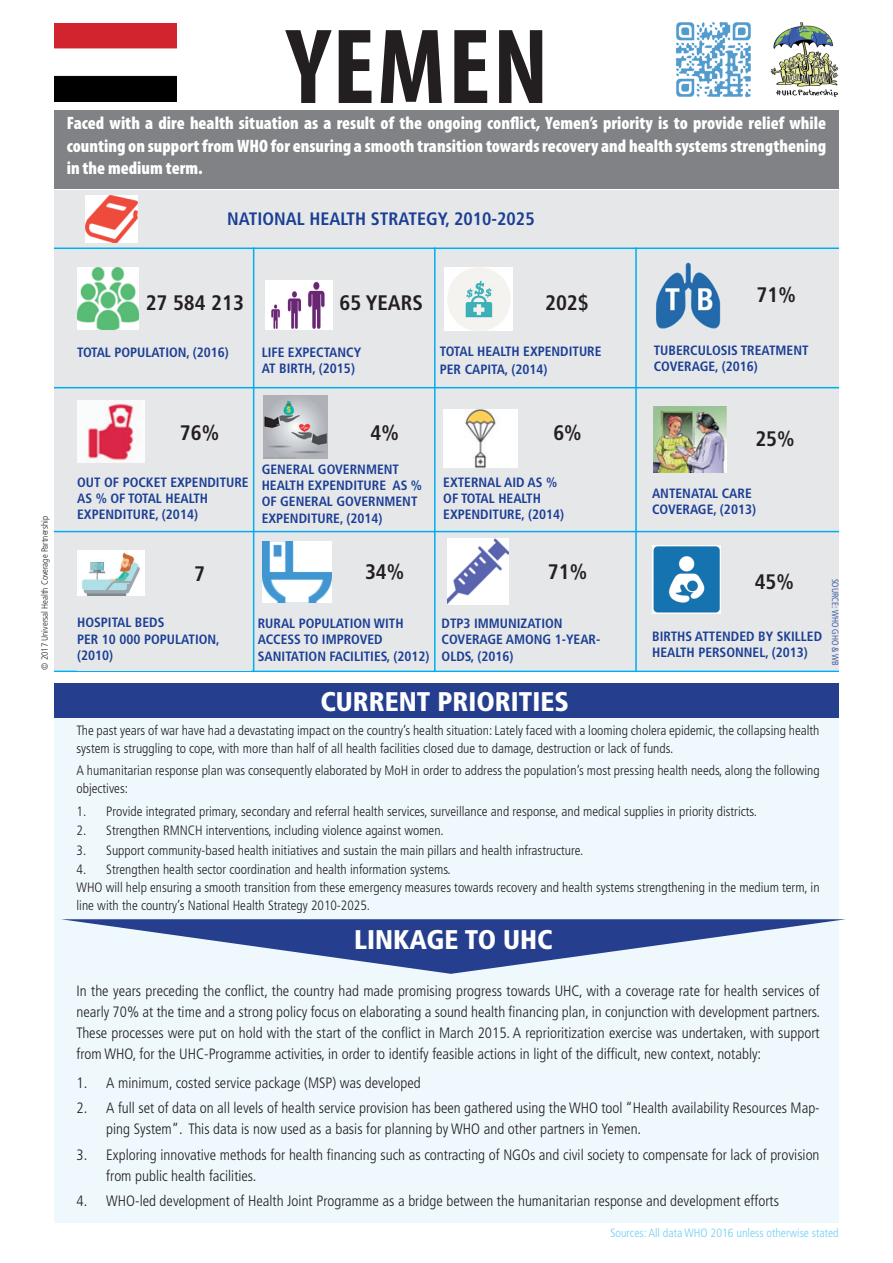
<style>
.page{position:relative;width:893px;height:1263px;background:#fff}
.page>*{position:absolute;margin:0;border:0;box-sizing:border-box;transform-origin:0 0}
.t1{font:700 condensed 108px "Myriad Pro";letter-spacing:.02em;color:#231f20}
.t2{font:900 condensed 33px "Frutiger LT Std";color:#fff}
.t3{font:900 condensed 27px "Frutiger LT Std";color:#fff}
.t4{font:700 condensed 21px "Frutiger LT Std";color:#231f20}
.t5{font:900 condensed 18px/22.5px "Myriad Pro";color:#fff;text-align:justify}
.t6{font:700 condensed 18px "Frutiger LT Std";color:#1b3f94}
.t7{font:300 condensed 15px/21px "Frutiger LT Std";color:#231f20}
.t8{font:300 condensed 13.5px/18px "Frutiger LT Std";color:#231f20}
.t9{font:700 condensed 13.5px/16.2px "Frutiger LT Std";color:#1b3f94}
.t10{font:300 condensed 12px "Frutiger LT Std";color:#6ed0f6}
.t11{font:300 condensed 9px "Frutiger LT Std";color:#231f20}
.t12{font:300 condensed 9px "Frutiger LT Std";color:#1b3f94}
</style>
<div class="page">
<div style="left:55px;top:943px;width:784px;height:279px;background:#eef8fd"></div>
<img style="left:770px;top:22px;width:68px;height:74px">
<img style="left:675px;top:22px;width:76px;height:76px">
<div style="left:54px;top:111px;width:785px;height:78px;background:#808285"></div>
<div style="left:54px;top:684px;width:785px;height:34px;background:#253f8e"></div>
<div style="left:55px;top:719px;width:784px;height:226px;background:#eef8fd"></div>
<svg style="left:61px;top:919px;width:785px;height:55px"></svg>
<hr style="left:54px;top:670px;width:785px;height:2px;background:#00aeef">
<img style="left:54px;top:23px;width:122px;height:78px">
<div style="left:54px;top:191px;width:785px;height:479px;background:#e6e7e9"></div>
<img style="left:77px;top:268px;width:62px;height:61px">
<div style="left:77px;top:617px;width:173px;height:54px;background:#e6e7e9"></div>
<img style="left:265px;top:281px;width:67px;height:49px">
<img style="left:444px;top:268px;width:68px;height:62px">
<img style="left:77px;top:401px;width:68px;height:62px">
<img style="left:263px;top:395px;width:64px;height:64px">
<img style="left:443px;top:409px;width:75px;height:58px">
<img style="left:77px;top:550px;width:68px;height:46px">
<img style="left:263px;top:542px;width:69px;height:61px">
<img style="left:447px;top:538px;width:62px;height:66px">
<img style="left:656px;top:262px;width:65px;height:67px">
<img style="left:653px;top:406px;width:73px;height:66px">
<img style="left:652px;top:545px;width:69px;height:69px">
<hr style="left:54px;top:387px;width:785px;height:1px;background:#00aeef">
<hr style="left:54px;top:247px;width:785px;height:2px;background:#00aeef">
<hr style="left:54px;top:531px;width:785px;height:1px;background:#00aeef">
<hr style="left:253px;top:247px;width:1px;height:424px;background:#00aeef">
<hr style="left:434px;top:247px;width:2px;height:424px;background:#00aeef">
<hr style="left:635px;top:247px;width:2px;height:424px;background:#00aeef">
<img style="left:86px;top:195px;width:51px;height:47px">
<h1 class="t1" style="left:287px;top:7px;width:263px">YEMEN</h1>
<p class="t5" style="left:67px;top:112px;width:761px">Faced with a dire health situation as a result of the ongoing conflict, Yemen’s priority is to provide relief while counting on support from WHO for ensuring a smooth transition towards recovery and health systems strengthening in the medium term.</p>
<p class="t6" style="left:227px;top:208px;width:193px">NATIONAL HEALTH STRATEGY</p>
<p class="t6" style="left:445px;top:208px;width:91px">, 2010-2025</p>
<p class="t11" style="left:40px;top:670px;width:155px;rotate:-90deg">© 2017 Universal Health Coverage Partnership</p>
<h3 class="t4" style="left:146px;top:290px;width:100px">27 584 213</h3>
<h3 class="t4" style="left:340px;top:290px;width:73px">65 YEARS</h3>
<h3 class="t4" style="left:545px;top:290px;width:45px">202$</h3>
<h3 class="t4" style="left:756px;top:282px;width:41px">71%</h3>
<p class="t9" style="left:77px;top:344px;width:153px">TOTAL POPULATION, (2016)</p>
<p class="t9" style="left:654px;top:342px;width:156px">TUBERCULOSIS TREATMENT<br>COVERAGE, (2016)</p>
<p class="t9" style="left:440px;top:342px;width:163px;line-height:18px">TOTAL HEALTH EXPENDITURE<br>PER CAPITA, (2014)</p>
<p class="t9" style="left:262px;top:344px;width:101px">LI FE EXPECTAN CY<br>AT BIRTH, (2015)</p>
<h3 class="t4" style="left:180px;top:420px;width:41px">76%</h3>
<p class="t9" style="left:77px;top:474px;width:165px">OUT OF POCKET EXPENDITURE<br>AS % OF TOTAL HEALTH<br>EXPENDITURE, (2014)</p>
<h3 class="t4" style="left:370px;top:420px;width:30px">4%</h3>
<p class="t9" style="left:262px;top:461px;width:162px">GENERAL GOVERNMENT<br>HEALTH EXPENDITURE AS %<br>OF GENERAL GOVERNMENT<br>EXPENDITURE, (2014)</p>
<h3 class="t4" style="left:553px;top:420px;width:30px">6%</h3>
<h3 class="t4" style="left:755px;top:426px;width:41px">25%</h3>
<p class="t9" style="left:443px;top:474px;width:122px;text-indent:61px">AID AS %<br>OF TOTAL HEALTH<br>EXPENDITURE, (2014)</p>
<p class="t9" style="left:443px;top:474px;width:44px">EXTERNAL</p>
<p class="t9" style="left:652px;top:485px;width:106px">ANTENATAL CARE<br>COVERAGE, (2013)</p>
<h3 class="t4" style="left:194px;top:561px;width:12px">7</h3>
<h3 class="t4" style="left:365px;top:559px;width:41px">34%</h3>
<h3 class="t4" style="left:548px;top:559px;width:41px">71%</h3>
<h3 class="t4" style="left:755px;top:569px;width:41px">45%</h3>
<p class="t9" style="left:77px;top:615px;width:89px">HOSPITAL BEDS<br>PER 10 000 POPULA</p>
<p class="t9" style="left:189px;top:631px;width:32px">TION,</p>
<p class="t9" style="left:77px;top:647px;width:38px">(2010)</p>
<p class="t9" style="left:258px;top:615px;width:50px">RURAL POPULA</p>
<p class="t9" style="left:343px;top:615px;width:14px">TION</p>
<p class="t9" style="left:258px;top:615px;width:147px;text-indent:116px">WITH<br>ACCESS TO IMPROVED<br>SANI TATION</p>
<p class="t9" style="left:330px;top:648px;width:101px">FACILITIES, (2012)</p>
<p class="t9" style="left:442px;top:615px;width:160px">DTP3 IMMUNIZATION<br>COVERAGE AMON G 1-YEAR-<br>OLDS, (2016)</p>
<p class="t9" style="left:652px;top:628px;width:138px">BIRTHS ATTENDED BY SKILL</p>
<p class="t9" style="left:807px;top:628px;width:15px">ED</p>
<p class="t9" style="left:652px;top:644px;width:84px">HEALTH PERSONN</p>
<p class="t9" style="left:753px;top:644px;width:57px">EL, (2013)</p>
<h3 class="t3" style="left:320px;top:685px;width:203px">CURRENT PRIORITIES</h3>
<p class="t8" style="left:77px;top:722px;width:744px">The past years of war have had a devastating impact on the country’s health situation: Lately faced with a looming cholera epidemic, the collapsing health system is struggling to cope, with more than half of all health facilities closed due to damage, destruction or lack of funds.</p>
<p class="t8" style="left:77px;top:762px;width:745px">A humanitarian response plan was consequently elaborated by MoH in order to address the population’s most pressing health needs, along the following objectives:</p>
<p class="t8" style="left:77px;top:802px;width:682px">1. Provide integrated primary, secondary and referral health services, surveillance and response, and medical supplies in priority districts.</p>
<p class="t8" style="left:77px;top:822px;width:369px">2. Strengthen RMNCH interventions, including violence against women.</p>
<p class="t8" style="left:77px;top:841px;width:508px">3. Support community-based health initiatives and sustain the main pillars and health infrastructure.</p>
<p class="t8" style="left:77px;top:861px;width:744px">4. Strengthen health sector coordination and health information systems.<br>WHO will help ensuring a smooth transition from these emergency measures towards recovery and health systems strengthening in the medium term, in line with the country’s National Health Strategy 2010-2025.</p>
<h3 class="t3" style="left:354px;top:923px;width:200px">LINKAGE TO UHC</h3>
<h2 class="t2" style="left:267px;top:701px;width:361px">RÉFORMES ET PRIORITÉS</h2>
<p class="t12" style="left:840px;top:579px;width:88px;rotate:90deg">Source: WHO GHO &amp; WB</p>
<p class="t7" style="left:77px;top:980px;width:745px;text-align:justify">In the years preceding the conflict, the country had made promising progress towards UHC, with a coverage rate for health services of nearly 70% at the time and a strong policy focus on elaborating a sound health financing plan, in conjunction with development partners.<br>These processes were put on hold with the start of the conflict in March 2015. A reprioritization exercise was undertaken, with support from WHO, for the UHC-Programme activities, in order to identify feasible actions in light of the difficult, new context, notably:</p>
<p class="t7" style="left:77px;top:1073px;width:346px">1. A minimum, costed service package (MSP) was developed</p>
<p class="t7" style="left:106px;top:1098px;width:715px;text-indent:-30px">2. A full set of data on all levels of health service provision has been gathered using the WHO tool “Health availability Resources Map&shy;ping System”. This data is now used as a basis for planning by WHO and other partners in Yemen.</p>
<p class="t7" style="left:106px;top:1144px;width:715px;text-indent:-30px">3. Exploring innovative methods for health financing such as contracting of NGOs and civil society to compensate for lack of provision from public health facilities.</p>
<p class="t7" style="left:77px;top:1190px;width:704px">4. WHO-led development of Health Joint Programme as a bridge between the humanitarian response and development efforts</p>
<p class="t10" style="left:610px;top:1226px;width:230px">Sources: All data WHO 2016 unless otherwise stated</p>
</div>
